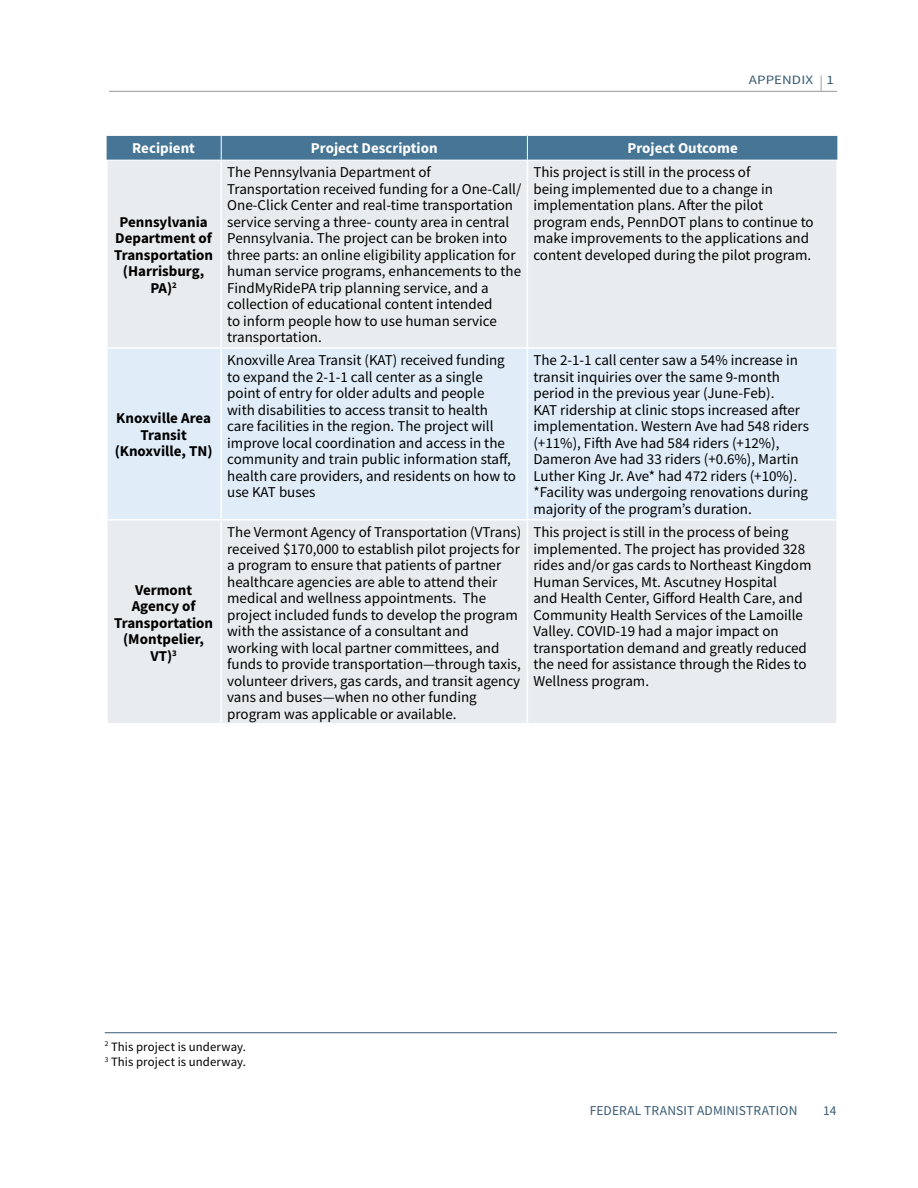
<style>
.page{position:relative;width:918px;height:1188px;background:#fff}
.page>*{position:absolute;margin:0;border:0;box-sizing:border-box;transform-origin:0 0}
.Table_body_text{font:15px/16.5px "Source Sans Pro";color:#000}
.Table_body_text-2{font:700 15px/16.5px "Source Sans Pro";color:#000;text-align:center}
.Table_headers{font:700 15px "Source Sans Pro";color:#fff}
.t1{font:13.5px "Source Sans Pro";letter-spacing:.005em;color:#395b74}
.Footnote{font:12.75px "Source Sans Pro";letter-spacing:.01em;color:#000}
.Footnote_following{font:12.75px "Source Sans Pro";letter-spacing:.01em;color:#000}
.t2{font:12.75px "Source Sans Pro";letter-spacing:.005em;color:#395b74;scale:1.18 1}
.s1{font-size:15.3px;color:#a7a9ac}
</style>
<div class="page">
<hr style="left:109px;top:91px;width:728px;height:1px;background:#939598">
<div style="left:108px;top:161px;width:728px;height:562px;background:#e9ecee"></div>
<div style="left:108px;top:349px;width:728px;height:170px;background:#e0edf9"></div>
<hr style="left:220px;top:160px;width:2px;height:187px;background:#fff">
<hr style="left:527px;top:160px;width:1px;height:187px;background:#fff">
<hr style="left:108px;top:347px;width:113px;height:2px;background:#fff">
<hr style="left:221px;top:347px;width:306px;height:2px;background:#fff">
<hr style="left:220px;top:349px;width:2px;height:170px;background:#fff">
<hr style="left:527px;top:347px;width:309px;height:2px;background:#fff">
<hr style="left:527px;top:349px;width:1px;height:170px;background:#fff">
<hr style="left:108px;top:519px;width:113px;height:1px;background:#fff">
<hr style="left:221px;top:519px;width:306px;height:1px;background:#fff">
<hr style="left:220px;top:520px;width:2px;height:203px;background:#fff">
<hr style="left:527px;top:519px;width:309px;height:1px;background:#fff">
<hr style="left:527px;top:520px;width:1px;height:203px;background:#fff">
<svg style="left:106px;top:135px;width:732px;height:25px;background:#507c9a"></svg>
<hr style="left:105px;top:1032px;width:732px;height:1px;background:#395b74">
<p class="t2" style="left:749px;top:72px;width:74px">APPENDIX <span class="s1">|</span> 1</p>
<h2 class="Table_headers" style="left:132px;top:138px;width:64px">Recipient</h2>
<h2 class="Table_headers" style="left:311px;top:138px;width:128px">Project Description</h2>
<h2 class="Table_headers" style="left:627px;top:138px;width:112px">Project Outcome</h2>
<p class="Table_body_text-2" style="left:114px;top:213px;width:101px">Pennsylvania<br>Department of<br>Transportation (Harrisburg,<br>PA)<sup>2</sup></p>
<p class="Table_body_text-2" style="left:115px;top:410px;width:99px">Knoxville Area<br>Transit (Knoxville, TN)</p>
<p class="Table_body_text-2" style="left:114px;top:581px;width:101px">Vermont<br>Agency of<br>Transportation (Montpelier,<br>VT)<sup>3</sup></p>
<p class="Table_body_text" style="left:227px;top:164px;width:296px">The Pennsylvania Department of Transportation received funding for a One-Call/ One-Click Center and real-time transportation service serving a three- county area in central Pennsylvania. The project can be broken into three parts: an online eligibility application for human service programs, enhancements to the</p>
<p class="Table_body_text" style="left:227px;top:279px;width:271px">FindMyRidePA trip planning service, and a collection of educational content intended to inform people how to use human service transportation.</p>
<p class="Table_body_text" style="left:533px;top:164px;width:241px">This project is still in the process of being implemented due to a change in implementation plans. After the pilot</p>
<p class="Table_body_text" style="left:533px;top:213px;width:282px">program ends, PennDOT plans to continue to make improvements to the applications and content developed during the pilot program.</p>
<p class="Table_body_text" style="left:227px;top:352px;width:290px">Knoxville Area Transit (KAT) received funding to expand the 2-1-1 call center as a single point of entry for older adults and people<br>with disabilities to access transit to health care facilities in the region. The project will improve local coordination and access in the community and train public information staff, health care providers, and residents on how to use KAT buses</p>
<p class="Table_body_text" style="left:533px;top:352px;width:266px">The 2-1-1 call center saw a 54% increase in transit inquiries over the same 9-month</p>
<p class="Table_body_text" style="left:533px;top:385px;width:277px">period in the previous year (June-Feb).<br>KAT ridership at clinic stops increased after implementation. Western Ave had 548 riders (+11%), Fifth Ave had 584 riders (+12%), Dameron Ave had 33 riders (+0.6%), Martin Luther King Jr. Ave* had 472 riders (+10%).</p>
<p class="Table_body_text" style="left:533px;top:484px;width:276px">*Facility was undergoing renovations during</p>
<p class="Table_body_text" style="left:533px;top:500px;width:220px">majority of the program’s duration.</p>
<p class="Table_body_text" style="left:227px;top:524px;width:296px">The Vermont Agency of Transportation (VTrans) received $170,000 to establish pilot projects for a program to ensure that patients of partner healthcare agencies are able to attend their medical and wellness appointments. The project included funds to develop the program with the assistance of a consultant and working with local partner committees, and funds to provide transportation—through taxis, volunteer drivers, gas cards, and transit agency vans and buses—when no other funding program was applicable or available.</p>
<p class="Table_body_text" style="left:533px;top:524px;width:280px">This project is still in the process of being implemented. The project has provided 328 rides and/or gas cards to Northeast Kingdom Human Services, Mt. Ascutney Hospital<br>and Health Center, Gifford Health Care, and Community Health Services of the Lamoille Valley. COVID-19 had a major impact on transportation demand and greatly reduced the need for assistance through the Rides to Wellness program.</p>
<p class="Footnote" style="left:105px;top:1038px;width:143px"><sup>2</sup> This project is underway.</p>
<p class="Footnote_following" style="left:105px;top:1054px;width:143px"><sup>3</sup> This project is underway.</p>
<p class="t1" style="left:590px;top:1101px;width:209px">FEDERAL TRANSIT ADMINISTRATION</p>
<p class="t1" style="left:823px;top:1101px;width:15px">14</p>
</div>
